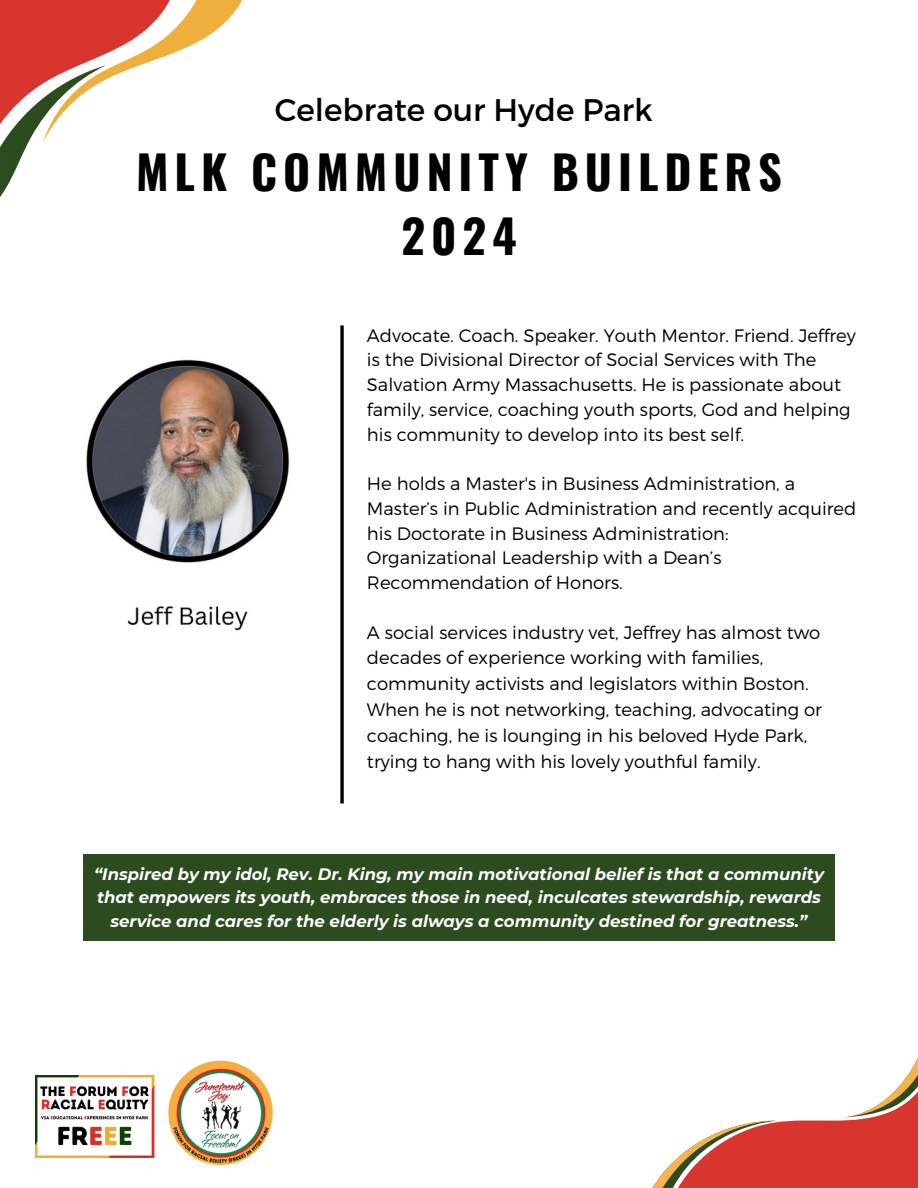
<style>
.page{position:relative;width:918px;height:1188px;background:#fff}
.page>*{position:absolute;margin:0;border:0;box-sizing:border-box;transform-origin:0 0}
.t1{font:700 46.2px/64.1px "Oswald";letter-spacing:.13em;color:#000;text-align:center}
.t2{font:31.2px "Montserrat";color:#000}
.t3{font:300 18px/24.8px "Montserrat";color:#000}
.t4{font:italic 700 16.5px/23.7px "Montserrat";color:#fff;text-align:center}
</style>
<div class="page">
<img style="left:86px;top:359px;width:204px;height:272px">
<svg style="left:340px;top:325px;width:4px;height:478px;background:#272727"></svg>
<svg style="left:0;top:0;width:242px;height:197px"></svg>
<svg style="left:653px;top:1057px;width:265px;height:131px"></svg>
<div style="left:83px;top:854px;width:752px;height:86px;background:#2c4b1f"></div>
<img style="left:35px;top:1076px;width:120px;height:82px">
<img style="left:168px;top:1060px;width:105px;height:107px">
<p class="t2" style="left:275px;top:90px;width:379px">Celebrate our Hyde Park</p>
<p class="t1" style="left:136px;top:139px;width:647px">MLK COMMUNITY BUILDERS<br>2024</p>
<h2 class="t3" style="left:367px;top:322px;width:490px">Advocate. Coach. Speaker. Youth Mentor. Friend. Jeffrey is the Divisional Director of Social Services with The Salvation Army Massachusetts. He is passionate about family, service, coaching youth sports, God and helping his community to develop into its best self.</h2>
<h1 class="t3" style="left:367px;top:470px;width:491px">He holds a Master's in Business Administration, a Master’s in Public Administration and recently acquired his Doctorate in Business Administration:<br>Organizational Leadership with a Dean’s Recommendation of Honors.</h1>
<p class="t3" style="left:367px;top:618px;width:456px;line-height:25.8px">A social services industry vet, Jeffrey has almost two decades of experience working with families, community activists and legislators within Boston.<br>When he is not networking, teaching, advocating or coaching, he is lounging in his beloved Hyde Park, trying to hang with his lovely youthful family.</p>
<p class="t4" style="left:94px;top:862px;width:731px">“Inspired by my idol, Rev. Dr. King, my main motivational belief is that a community that empowers its youth, embraces those in need, inculcates stewardship, rewards service and cares for the elderly is always a community destined for greatness.”</p>
</div>
